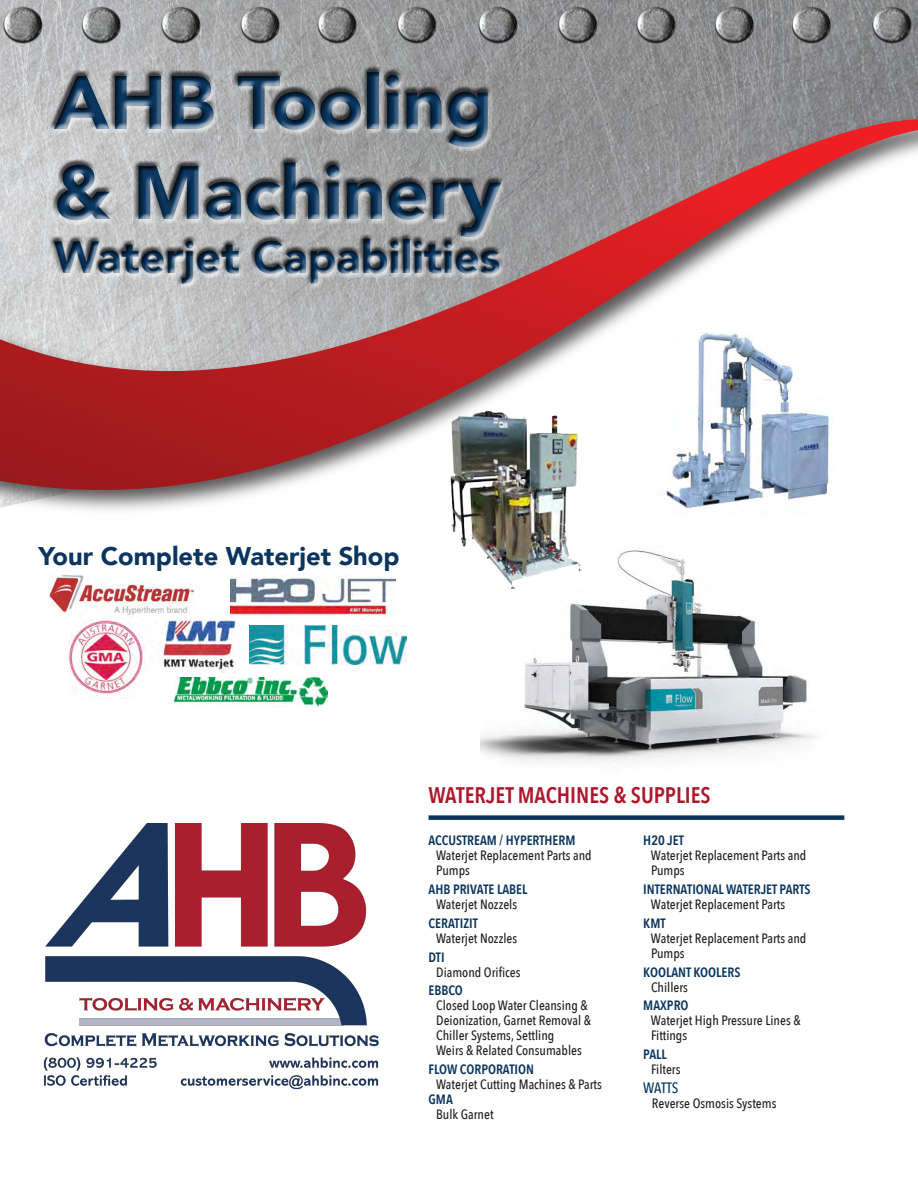
<style>
.page{position:relative;width:918px;height:1188px;background:#fff}
.page>*{position:absolute;margin:0;border:0;box-sizing:border-box;transform-origin:0 0}
.t1{font:900 75px/90px "Avenir";color:#0a355e}
.t2{font:900 45px "Avenir";color:#0a355e}
.t3{font:900 25.5px "Avenir";color:#0a355e}
.Company_Name{font:600 22.5px "Avenir Next Condensed";color:#ae172b}
.Company_Name-2{font:500 15px "Avenir Next Condensed";letter-spacing:-.01em;color:#0a355e}
.Subheading{font:500 13.5px/15px "Avenir Next Condensed";color:#231f20}
.Company_Name-3{font:600 13.5px "Avenir Next Condensed";color:#0a355e}
.Subheading-2{font:600 13.5px "Avenir Next Condensed";color:#0a355e}
.s1{font-weight:600;color:#0a355e}
</style>
<div class="page">
<img style="left:0;top:0;width:918px;height:108px">
<svg style="left:0;top:119px;width:918px;height:391px"></svg>
<img style="left:647px;top:333px;width:187px;height:177px">
<div style="left:48px;top:67px;width:457px;height:220px;background:#231f20;opacity:.75"></div>
<img style="left:249px;top:625px;width:157px;height:39px">
<img style="left:68px;top:620px;width:75px;height:76px">
<img style="left:175px;top:677px;width:153px;height:30px">
<img style="left:49px;top:574px;width:144px;height:41px">
<img style="left:161px;top:617px;width:79px;height:55px">
<img style="left:230px;top:574px;width:166px;height:43px">
<img style="left:480px;top:550px;width:336px;height:212px">
<div style="left:429px;top:815px;width:415px;height:5px;background:#0a355e"></div>
<img style="left:431px;top:406px;width:158px;height:183px">
<img style="left:44px;top:824px;width:335px;height:266px">
<h1 class="t1" style="left:54px;top:56px;width:449px">AHB Tooling &amp; Machinery</h1>
<h2 class="t2" style="left:54px;top:219px;width:448px">Waterjet Capabilities</h2>
<p class="t3" style="left:38px;top:534px;width:363px">Your Complete Waterjet Shop</p>
<p class="Company_Name" style="left:429px;top:775px;width:284px">WATERJET MACHINES &amp; SUPPLIES</p>
<p class="Company_Name-3" style="left:429px;top:829px;width:148px">ACCUSTREAM / HYPERTHERM</p>
<p class="Subheading" style="left:436px;top:848px;width:157px">Waterjet Replacement Parts and</p>
<p class="Subheading" style="left:436px;top:863px;width:35px">Pumps</p>
<p class="Company_Name-3" style="left:429px;top:878px;width:100px">AHB PRIVATE LABEL</p>
<p class="Subheading" style="left:436px;top:897px;width:83px">Waterjet Nozzels</p>
<p class="Company_Name-3" style="left:429px;top:911px;width:51px">CERATIZIT</p>
<p class="Subheading" style="left:436px;top:931px;width:83px">Waterjet Nozzles</p>
<p class="Company_Name-3" style="left:429px;top:945px;width:18px">DTI</p>
<p class="Subheading" style="left:436px;top:964px;width:86px">Diamond Orifices</p>
<p class="Company_Name-3" style="left:429px;top:979px;width:36px">EBBCO</p>
<p class="Subheading" style="left:436px;top:998px;width:156px">Closed Loop Water Cleansing &amp;<br>Deionization, Garnet Removal &amp;</p>
<p class="Subheading" style="left:436px;top:1028px;width:120px">Chiller Systems, Settling</p>
<p class="Subheading" style="left:436px;top:1043px;width:147px">Weirs &amp; Related Consumables</p>
<p class="Company_Name-3" style="left:429px;top:1058px;width:107px">FLOW CORPORATION</p>
<p class="Subheading" style="left:429px;top:1077px;width:175px;text-indent:8px">Waterjet Cutting Machines &amp; Parts<br><span class="s1">GMA</span></p>
<p class="Subheading" style="left:436px;top:1107px;width:59px">Bulk Garnet</p>
<p class="Subheading-2" style="left:643px;top:829px;width:42px">H20 JET</p>
<p class="Subheading" style="left:651px;top:848px;width:157px">Waterjet Replacement Parts and</p>
<p class="Subheading" style="left:651px;top:863px;width:35px">Pumps</p>
<p class="Company_Name-3" style="left:643px;top:878px;width:169px">INTERNATIONAL WATERJET PARTS</p>
<p class="Subheading" style="left:651px;top:897px;width:136px">Waterjet Replacement Parts</p>
<p class="Company_Name-3" style="left:643px;top:911px;width:24px">KMT</p>
<p class="Subheading" style="left:651px;top:931px;width:157px">Waterjet Replacement Parts and</p>
<p class="Subheading" style="left:651px;top:946px;width:35px">Pumps</p>
<p class="Company_Name-3" style="left:643px;top:960px;width:99px">KOOLANT KOOLERS</p>
<p class="Subheading" style="left:651px;top:979px;width:39px">Chillers</p>
<p class="Company_Name-3" style="left:643px;top:994px;width:47px">MAXPRO</p>
<p class="Subheading" style="left:651px;top:1013px;width:151px">Waterjet High Pressure Lines &amp;<br>Fittings</p>
<p class="Company_Name-3" style="left:643px;top:1043px;width:25px">PALL</p>
<p class="Subheading" style="left:651px;top:1062px;width:31px">Filters</p>
<p class="Company_Name-2" style="left:643px;top:1079px;width:37px">WATTS</p>
<p class="Subheading" style="left:652px;top:1096px;width:126px">Reverse Osmosis Systems</p>
</div>
